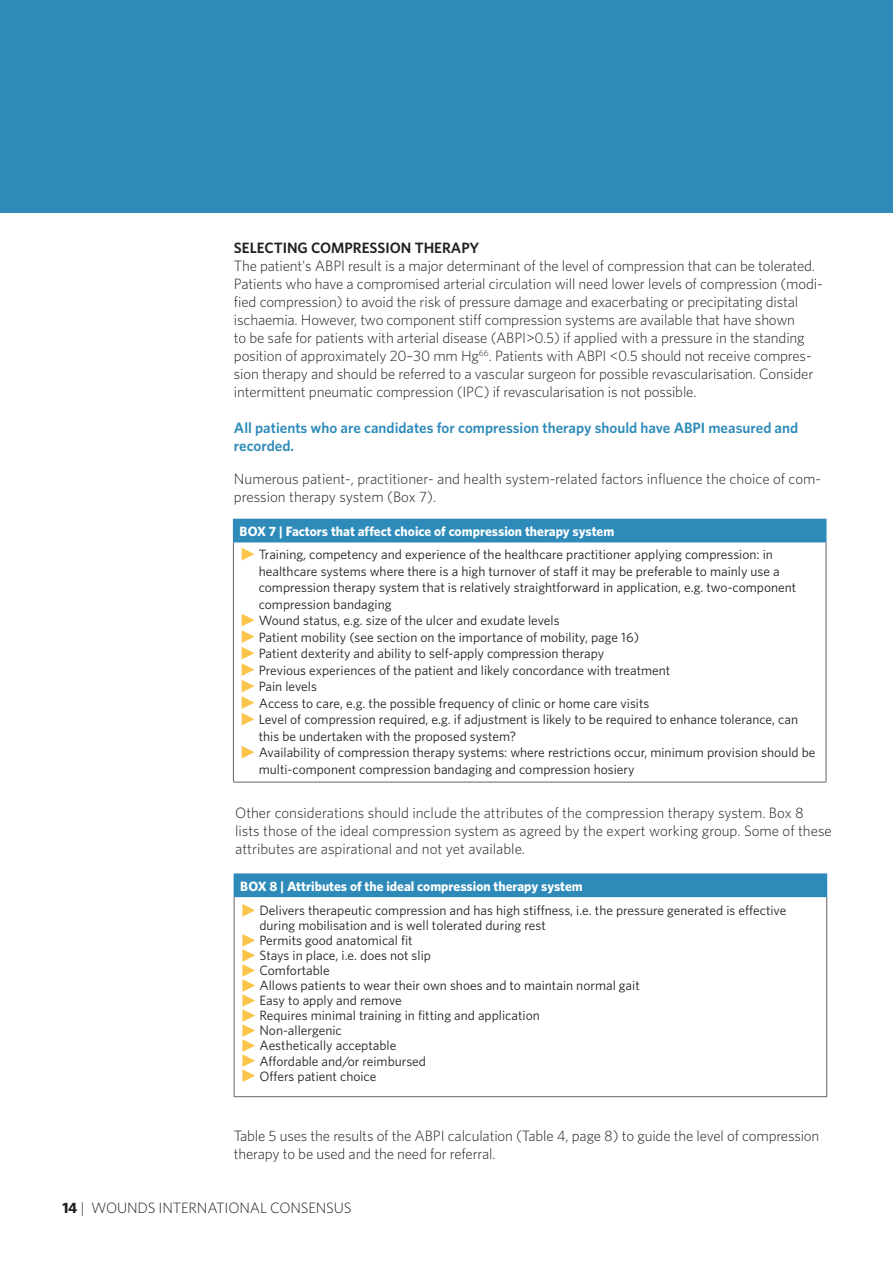
<style>
.page{position:relative;width:893px;height:1263px;background:#fff}
.page>*{position:absolute;margin:0;border:0;box-sizing:border-box;transform-origin:0 0}
.t1{font:300 15px/18px "Whitney";letter-spacing:-.01em;color:#231f20}
.t2{font:600 15px/18px "Whitney";color:#2e8bb9}
.t3{font:600 15px "Whitney";color:#231f20}
.t4{font:13.5px/16.5px "Whitney";color:#231f20}
.t5{font:700 13.5px "Whitney";color:#fff}
.s1{font-weight:700}
</style>
<div class="page">
<div style="left:0;top:0;width:893px;height:213px;background:#2e8bb9"></div>
<div style="left:233px;top:519px;width:593px;height:23px;background:#2e8bb9"></div>
<hr style="left:233px;top:542px;width:1px;height:240px;background:#636366">
<hr style="left:826px;top:542px;width:1px;height:240px;background:#636366">
<hr style="left:233px;top:782px;width:593px;height:1px;background:#636366">
<svg style="left:826px;top:519px;width:1px;height:23px"></svg>
<hr style="left:233px;top:542px;width:593px;height:1px;background:#2e8bb9">
<svg style="left:242px;top:548px;width:12px;height:12px"></svg>
<svg style="left:242px;top:614px;width:12px;height:111px"></svg>
<svg style="left:242px;top:746px;width:12px;height:12px"></svg>
<div style="left:234px;top:874px;width:593px;height:23px;background:#2e8bb9"></div>
<hr style="left:234px;top:897px;width:1px;height:199px;background:#636366">
<hr style="left:826px;top:897px;width:1px;height:199px;background:#636366">
<hr style="left:234px;top:1096px;width:593px;height:1px;background:#636366">
<hr style="left:234px;top:873px;width:593px;height:1px;background:#2e8bb9">
<svg style="left:242px;top:904px;width:13px;height:13px"></svg>
<svg style="left:242px;top:934px;width:13px;height:148px"></svg>
<p class="t3" style="left:234px;top:239px;width:247px">SELECTING COMPRESSION THERAPY</p>
<p class="t1" style="left:234px;top:257px;width:590px">The patient's ABPI result is a major determinant of the level of compression that can be tolerated.<br>Patients who have a compromised arterial circulation will need lower levels of compression (modi&shy;fied compression) to avoid the risk of pressure damage and exacerbating or precipitating distal ischaemia. However, two component stiff compression systems are available that have shown<br>to be safe for patients with arterial disease (ABPI&gt;0.5) if applied with a pressure in the standing position of approximately 20–30 mm Hg<sup>66</sup>. Patients with ABPI &lt;0.5 should not receive compres&shy;sion therapy and should be referred to a vascular surgeon for possible revascularisation. Consider intermittent pneumatic compression (IPC) if revascularisation is not possible.</p>
<p class="t2" style="left:234px;top:419px;width:566px">All patients who are candidates for compression therapy should have ABPI measured and recorded.</p>
<p class="t1" style="left:234px;top:470px;width:589px">Numerous patient-, practitioner- and health system-related factors influence the choice of com&shy;pression therapy system (Box 7).</p>
<p class="t5" style="left:239px;top:523px;width:376px">BOX 7 | Factors that affect choice of compression therapy system</p>
<p class="t4" style="left:259px;top:546px;width:558px">Training, competency and experience of the healthcare practitioner applying compression: in healthcare systems where there is a high turnover of staff it may be preferable to mainly use a compression therapy system that is relatively straightforward in application, e.g. two-component compression bandaging<br>Wound status, e.g. size of the ulcer and exudate levels<br>Patient mobility (see section on the importance of mobility, page 16)<br>Patient dexterity and ability to self-apply compression therapy<br>Previous experiences of the patient and likely concordance with treatment<br>Pain levels<br>Access to care, e.g. the possible frequency of clinic or home care visits<br>Level of compression required, e.g. if adjustment is likely to be required to enhance tolerance, can this be undertaken with the proposed system?<br>Availability of compression therapy systems: where restrictions occur, minimum provision should be multi-component compression bandaging and compression hosiery</p>
<p class="t1" style="left:235px;top:803px;width:598px">Other considerations should include the attributes of the compression therapy system. Box 8 lists those of the ideal compression system as agreed by the expert working group. Some of these attributes are aspirational and not yet available.</p>
<p class="t5" style="left:240px;top:878px;width:344px">BOX 8 | Attributes of the ideal compression therapy system</p>
<p class="t4" style="left:259px;top:903px;width:528px;line-height:15px">Delivers therapeutic compression and has high stiffness, i.e. the pressure generated is effective during mobilisation and is well tolerated during rest<br>Permits good anatomical fit<br>Stays in place, i.e. does not slip<br>Comfortable<br>Allows patients to wear their own shoes and to maintain normal gait<br>Easy to apply and remove<br>Requires minimal training in fitting and application<br>Non-allergenic<br>Aesthetically acceptable<br>Affordable and/or reimbursed<br>Offers patient choice</p>
<p class="t1" style="left:234px;top:1126px;width:587px">Table 5 uses the results of the ABPI calculation (Table 4, page 8) to guide the level of compression therapy to be used and the need for referral.</p>
<p class="t1" style="left:62px;top:1199px;width:290px"><span class="s1">14</span> | WOUNDS INTERNATIONAL CONSENSUS</p>
</div>
